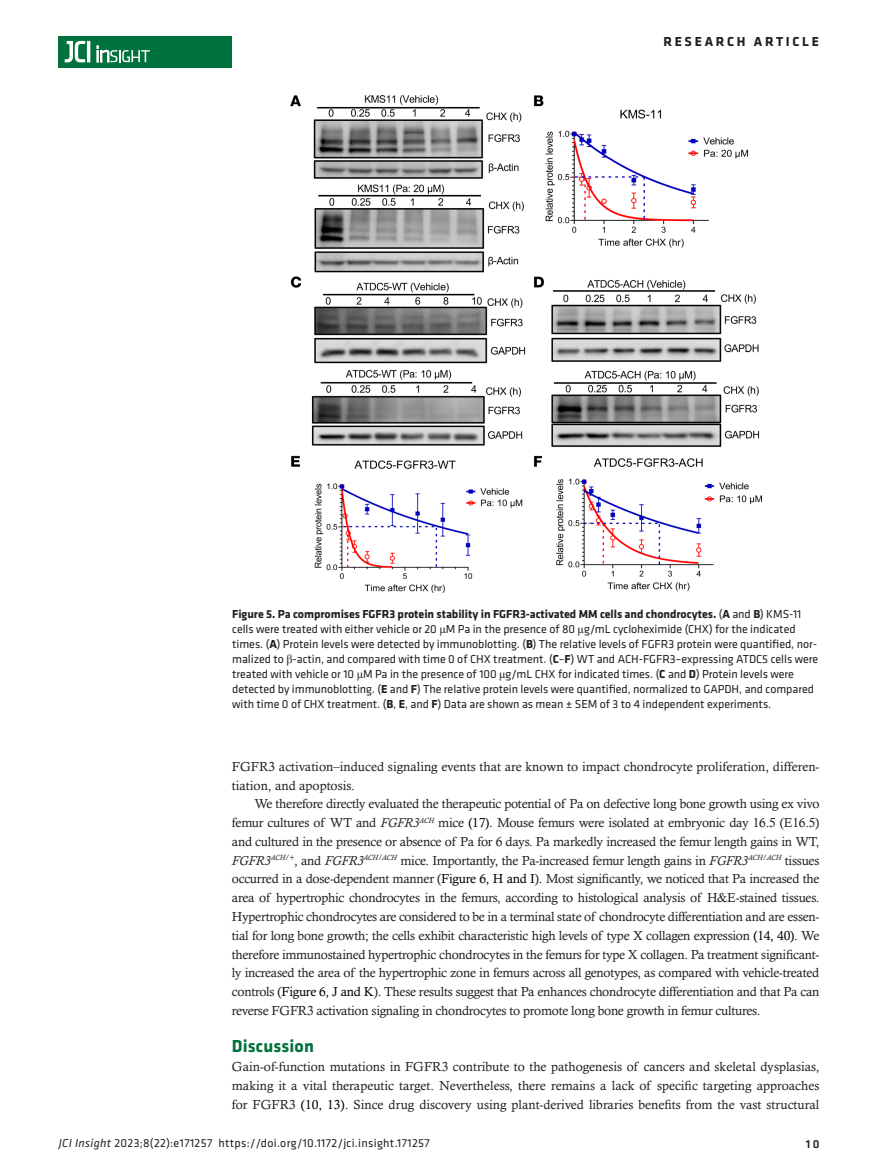
<style>
.page{position:relative;width:878px;height:1175px;background:#fff}
.page>*{position:absolute;margin:0;border:0;box-sizing:border-box;transform-origin:0 0}
.t1{font:700 18px "Klavika";letter-spacing:.01em;color:#00723e}
.t2{font:700 13.5px "Klavika Basic";letter-spacing:.2em;color:#231f20}
.t3{font:13.2px/18.8px "Calisto MT Std";color:#231f20;text-align:justify}
.t4{font:12px/15px "Klavika Basic";letter-spacing:-.005em;color:#231f20}
.t5{font:12px "Klavika Basic";letter-spacing:.025em;color:#231f20}
.t6{font:500 12px "Klavika Basic";color:#231f20}
.s1{font-weight:700}
.s2{font-family:"Times New Roman"}
.s3{font-style:italic}
.s4{color:#000}
</style>
<div class="page">
<div style="left:59px;top:36px;width:173px;height:31px;background:#00723e"></div>
<hr style="left:87px;top:41px;width:3px;height:21px;background:#fff">
<svg style="left:64px;top:41px;width:21px;height:22px"></svg>
<svg style="left:97px;top:46px;width:53px;height:16px"></svg>
<img style="left:290px;top:96px;width:471px;height:496px">
<p class="t2" style="left:663px;top:32px;width:157px">RESEARCH ARTICLE</p>
<p class="t4" style="left:232px;top:606px;width:587px"><span class="s1">Figure 5. Pa compromises FGFR3 protein stability in FGFR3-activated MM cells and chondrocytes.</span> (<span class="s1">A</span> and <span class="s1">B</span>) KMS-11 cells were treated with either vehicle or 20 <span class="s2">μ</span>M Pa in the presence of 80 <span class="s2">μ</span>g/mL cycloheximide (CHX) for the indicated times. (<span class="s1">A</span>) Protein levels were detected by immunoblotting. (<span class="s1">B</span>) The relative levels of FGFR3 protein were quantified, nor&shy;malized to <span class="s2">β</span>-actin, and compared with time 0 of CHX treatment. (<span class="s1">C</span>–<span class="s1">F</span>) WT and ACH-FGFR3–expressing ATDC5 cells were treated with vehicle or 10 <span class="s2">μ</span>M Pa in the presence of 100 <span class="s2">μ</span>g/mL CHX for indicated times. (<span class="s1">C</span> and <span class="s1">D</span>) Protein levels were detected by immunoblotting. (<span class="s1">E</span> and <span class="s1">F</span>) The relative protein levels were quantified, normalized to GAPDH, and compared with time 0 of CHX treatment. (<span class="s1">B</span>, <span class="s1">E</span>, and <span class="s1">F</span>) Data are shown as mean ± SEM of 3 to 4 independent experiments.</p>
<p class="t3" style="left:232px;top:757px;width:589px">FGFR3 activation–induced signaling events that are known to impact chondrocyte proliferation, differen&shy;tiation, and apoptosis.</p>
<p class="t3" style="left:232px;top:794px;width:589px;text-indent:22px">We therefore directly evaluated the therapeutic potential of Pa on defective long bone growth using ex vivo femur cultures of WT and <span class="s3">FGFR3</span><sup>ACH</sup> mice <span class="s4">(17)</span>. Mouse femurs were isolated at embryonic day 16.5 (E16.5) and cultured in the presence or absence of Pa for 6 days. Pa markedly increased the femur length gains in WT, <span class="s3">FGFR3</span><sup>ACH/+</sup>, and <span class="s3">FGFR3</span><sup>ACH/ACH</sup> mice. Importantly, the Pa-increased femur length gains in <span class="s3">FGFR3</span><sup>ACH/ACH</sup> tissues occurred in a dose-dependent manner (<span class="s4">Figure 6, H and I</span>). Most significantly, we noticed that Pa increased the area of hypertrophic chondrocytes in the femurs, according to histological analysis of H&amp;E-stained tissues.<br>Hypertrophic chondrocytes are considered to be in a terminal state of chondrocyte differentiation and are essen&shy;tial for long bone growth; the cells exhibit characteristic high levels of type X collagen expression <span class="s4">(14, 40)</span>. We therefore immunostained hypertrophic chondrocytes in the femurs for type X collagen. Pa treatment significant&shy;ly increased the area of the hypertrophic zone in femurs across all genotypes, as compared with vehicle-treated controls (<span class="s4">Figure 6, J and K</span>). These results suggest that Pa enhances chondrocyte differentiation and that Pa can reverse FGFR3 activation signaling in chondrocytes to promote long bone growth in femur cultures.</p>
<h1 class="t1" style="left:232px;top:1033px;width:84px">Discussion</h1>
<p class="t3" style="left:232px;top:1057px;width:589px">Gain-of-function mutations in FGFR3 contribute to the pathogenesis of cancers and skeletal dysplasias, making it a vital therapeutic target. Nevertheless, there remains a lack of specific targeting approaches for FGFR3 <span class="s4">(10, 13)</span>. Since drug discovery using plant-derived libraries benefits from the vast structural</p>
<p class="t5" style="left:59px;top:1135px;width:372px"><span class="s3">JCI Insight</span> 2023;8(22):e171257 https://doi.org/10.1172/jci.insight.171257</p>
<p class="t6" style="left:805px;top:1135px;width:15px">10</p>
</div>
